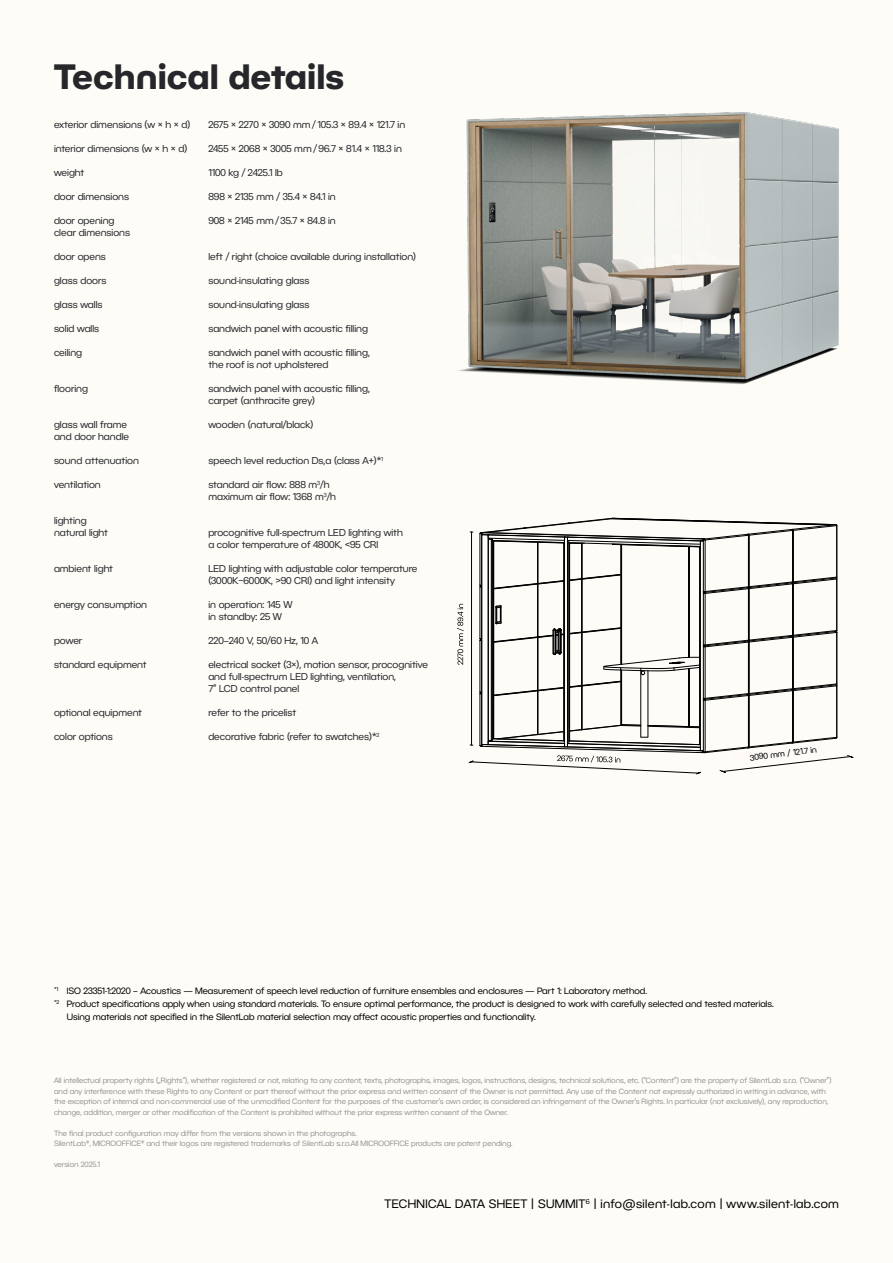
<style>
.page{position:relative;width:893px;height:1263px;background:#fdfcf7}
.page>*{position:absolute;margin:0;border:0;box-sizing:border-box;transform-origin:0 0}
.t1{font:700 34.5px "BC Novatica CYR";color:#27272b}
.t2{font:12px "BC Novatica CYR";letter-spacing:.03em;color:#000}
.t3{font:9.75px/12px "BC Novatica CYR";color:#27272c}
.t4{font:9px "BC Novatica CYR";color:#000}
.t5{font:8.25px "BC Novatica";color:#000}
.t6{font:7.5px/10.5px "BC Novatica CYR";color:#969696}
.s1{font-family:"BC Novatica"}
</style>
<div class="page">
<img style="left:458px;top:112px;width:381px;height:273px">
<svg style="left:457px;top:518px;width:396px;height:256px"></svg>
<h1 class="t1" style="left:54px;top:55px;width:292px">Technical details</h1>
<p class="t3" style="left:54px;top:118px;width:138px">exterior dimensions (w × h × d)</p>
<p class="t3" style="left:54px;top:142px;width:135px">interior dimensions (w × h × d)</p>
<p class="t3" style="left:54px;top:166px;width:32px">weight</p>
<p class="t3" style="left:54px;top:190px;width:77px">door dimensions</p>
<p class="t3" style="left:54px;top:214px;width:78px">door opening clear dimensions</p>
<p class="t3" style="left:54px;top:250px;width:53px">door opens</p>
<p class="t3" style="left:54px;top:274px;width:54px">glass doors</p>
<p class="t3" style="left:54px;top:298px;width:50px">glass walls</p>
<p class="t3" style="left:54px;top:322px;width:47px">solid walls</p>
<p class="t3" style="left:54px;top:346px;width:30px">ceiling</p>
<p class="t3" style="left:54px;top:382px;width:36px">flooring</p>
<p class="t3" style="left:54px;top:418px;width:77px">glass wall frame and door handle</p>
<p class="t3" style="left:54px;top:454px;width:86px">sound attenuation</p>
<p class="t3" style="left:54px;top:478px;width:48px">ventilation</p>
<p class="t3" style="left:54px;top:514px;width:56px">lighting natural light</p>
<p class="t3" style="left:54px;top:562px;width:61px">ambient light</p>
<p class="t3" style="left:54px;top:598px;width:95px">energy consumption</p>
<p class="t3" style="left:54px;top:634px;width:30px">power</p>
<p class="t3" style="left:54px;top:658px;width:94px">standard equipment</p>
<p class="t3" style="left:54px;top:706px;width:90px">optional equipment</p>
<p class="t3" style="left:54px;top:730px;width:60px">color options</p>
<p class="t3" style="left:208px;top:118px;width:198px">2675 × 2270 × 3090 mm / 105.3 × 89.4 × 121.7 in</p>
<p class="t3" style="left:208px;top:142px;width:195px">2455 × 2068 × 3005 mm / 96.7 × 81.4 × 118.3 in</p>
<p class="t3" style="left:208px;top:166px;width:76px">1100 kg / 2425.1 lb</p>
<p class="t3" style="left:208px;top:190px;width:129px">898 × 2135 mm / 35.4 × 84.1 in</p>
<p class="t3" style="left:208px;top:214px;width:129px">908 × 2145 mm / 35.7 × 84.8 in</p>
<p class="t3" style="left:208px;top:250px;width:209px">left / right (choice available during installation)</p>
<p class="t3" style="left:208px;top:274px;width:103px">sound-insulating glass</p>
<p class="t3" style="left:208px;top:298px;width:103px">sound-insulating glass</p>
<p class="t3" style="left:208px;top:322px;width:161px">sandwich panel with acoustic filling</p>
<p class="t3" style="left:208px;top:346px;width:163px">sandwich panel with acoustic filling, the roof is not upholstered</p>
<p class="t3" style="left:208px;top:382px;width:163px">sandwich panel with acoustic filling, carpet (anthracite grey)</p>
<p class="t3" style="left:208px;top:418px;width:106px">wooden (natural/black)</p>
<p class="t3" style="left:208px;top:454px;width:176px">speech level reduction Ds,a (class A+)*<sup>1</sup></p>
<p class="t3" style="left:208px;top:478px;width:129px">standard air flow: 888 m<sup>3</sup>/h maximum air flow: 1368 m<sup>3</sup>/h</p>
<p class="t3" style="left:208px;top:526px;width:196px">procognitive full-spectrum LED lighting with a color temperature of 4800K, &lt;95 CRI</p>
<p class="t3" style="left:208px;top:562px;width:211px">LED lighting with adjustable color temperature (3000K<span class="s1">–</span>6000K, &gt;90 CRI) and light intensity</p>
<p class="t3" style="left:208px;top:598px;width:86px">in operation: 145 W in standby: 25 W</p>
<p class="t3" style="left:208px;top:634px;width:111px">220–240 V, 50/60 Hz, 10 A</p>
<p class="t3" style="left:208px;top:658px;width:221px">electrical socket (3×), motion sensor, procognitive and full-spectrum LED lighting, ventilation,<br>7“ LCD control panel</p>
<p class="t3" style="left:208px;top:706px;width:89px">refer to the pricelist</p>
<p class="t3" style="left:208px;top:730px;width:173px">decorative fabric (refer to swatches)*<sup>2</sup></p>
<p class="t5" style="left:749px;top:753px;width:69px;rotate:-7deg">3090 mm / 121.7 in</p>
<p class="t4" style="left:54px;top:986px;width:595px"><sup>*1</sup> ISO 23351-1:2020 – Acoustics — Measurement of speech level reduction of furniture ensembles and enclosures — Part 1: Laboratory method.</p>
<p class="t4" style="left:54px;top:998px;width:721px"><sup>*2</sup> Product specifications apply when using standard materials. To ensure optimal performance, the product is designed to work with carefully selected and tested materials.</p>
<p class="t4" style="left:67px;top:1011px;width:471px">Using materials not specified in the SilentLab material selection may affect acoustic properties and functionality.</p>
<p class="t6" style="left:54px;top:1075px;width:779px">All intellectual property rights („Rights“), whether registered or not, relating to any content, texts, photographs, images, logos, instructions, designs, technical solutions, etc. (“Content”) are the property of SilentLab s.r.o. (“Owner”) and any interference with these Rights to any Content or part thereof without the prior express and written consent of the Owner is not permitted. Any use of the Content not expressly authorized in writing in advance, with the exception of internal and non-commercial use of the unmodified Content for the purposes of the customer‘s own order, is considered an infringement of the Owner‘s Rights. In particular (not exclusively), any reproduction, change, addition, merger or other modification of the Content is prohibited without the prior express written consent of the Owner.</p>
<p class="t6" style="left:54px;top:1127px;width:460px">The final product configuration may differ from the versions shown in the photographs.<br>SilentLab®, MICROOFFICE® and their logos are registered trademarks of SilentLab s.r.o.All MICROOFFICE products are patent pending.</p>
<p class="t6" style="left:54px;top:1159px;width:48px">version 2025.1</p>
<p class="t2" style="left:385px;top:1196px;width:456px">TECHNICAL DATA SHEET | SUMMIT<sup>6</sup> | info@silent-lab.com | www.silent-lab.com</p>
</div>
